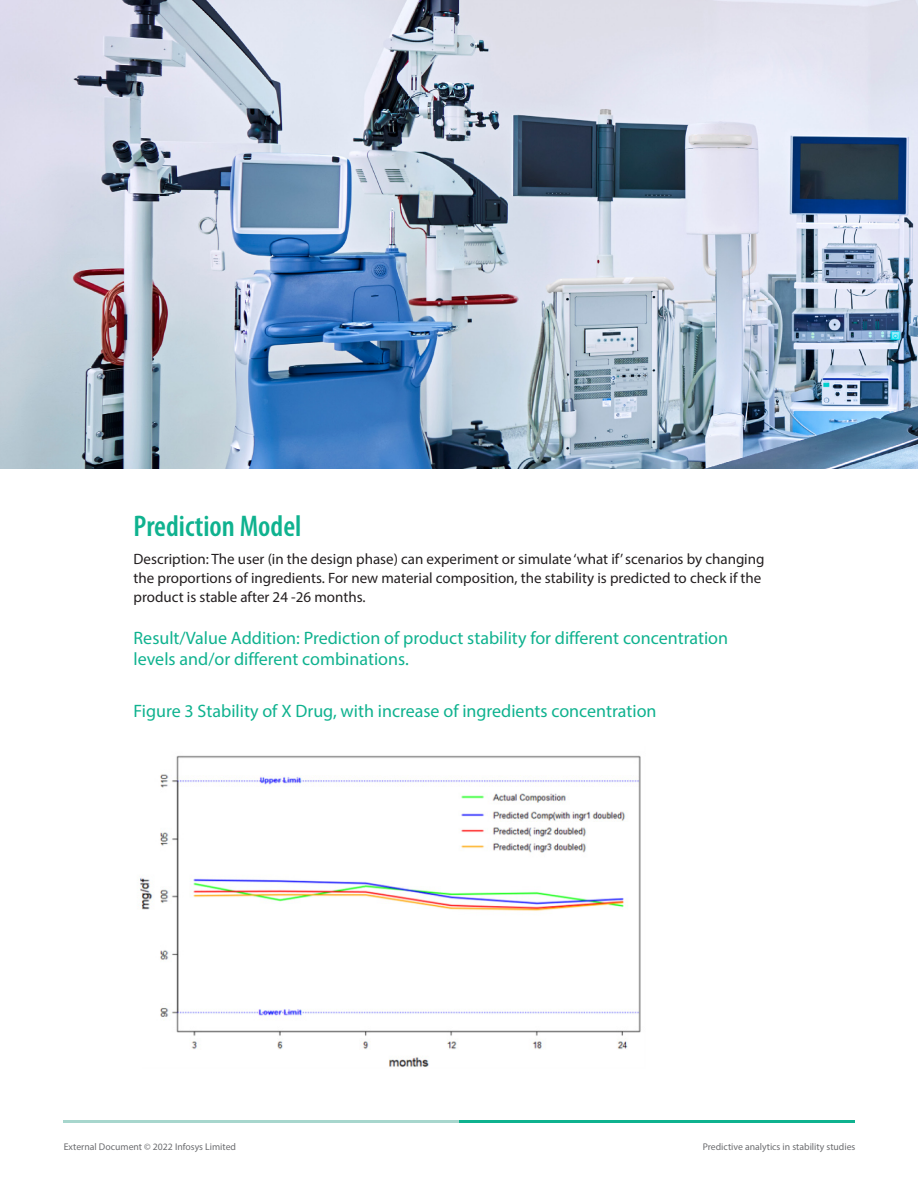
<style>
.page{position:relative;width:918px;height:1188px;background:#fff}
.page>*{position:absolute;margin:0;border:0;box-sizing:border-box;transform-origin:0 0}
.t1{font:600 condensed 30px "Myriad Pro";color:#0fb28f}
.t2{font:18px/21px "Myriad Pro";color:#0fb28f}
.t3{font:15px/19px "Myriad Pro";color:#231f20}
.t4{font:9.75px "Myriad Pro";color:#6c6d70}
</style>
<div class="page">
<hr style="left:64px;top:1120px;width:395px;height:3px;background:#a7d6cd">
<hr style="left:459px;top:1120px;width:395px;height:3px;background:#0fb28f">
<img style="left:140px;top:755px;width:501px;height:312px">
<img style="left:0;top:0;width:918px;height:469px">
<h1 class="t1" style="left:134px;top:510px;width:169px">Prediction Model</h1>
<p class="t3" style="left:134px;top:549px;width:632px">Description: The user (in the design phase) can experiment or simulate ‘what if’ scenarios by changing the proportions of ingredients. For new material composition, the stability is predicted to check if the product is stable after 24 -26 months.</p>
<p class="t2" style="left:134px;top:628px;width:596px">Result/Value Addition: Prediction of product stability for different concentration levels and/or different combinations.</p>
<p class="t2" style="left:134px;top:700px;width:525px">Figure 3 Stability of X Drug, with increase of ingredients concentration</p>
<p class="t4" style="left:64px;top:1141px;width:174px">External Document © 2022 Infosys Limited</p>
<p class="t4" style="left:703px;top:1141px;width:154px">Predictive analytics in stability studies</p>
</div>
